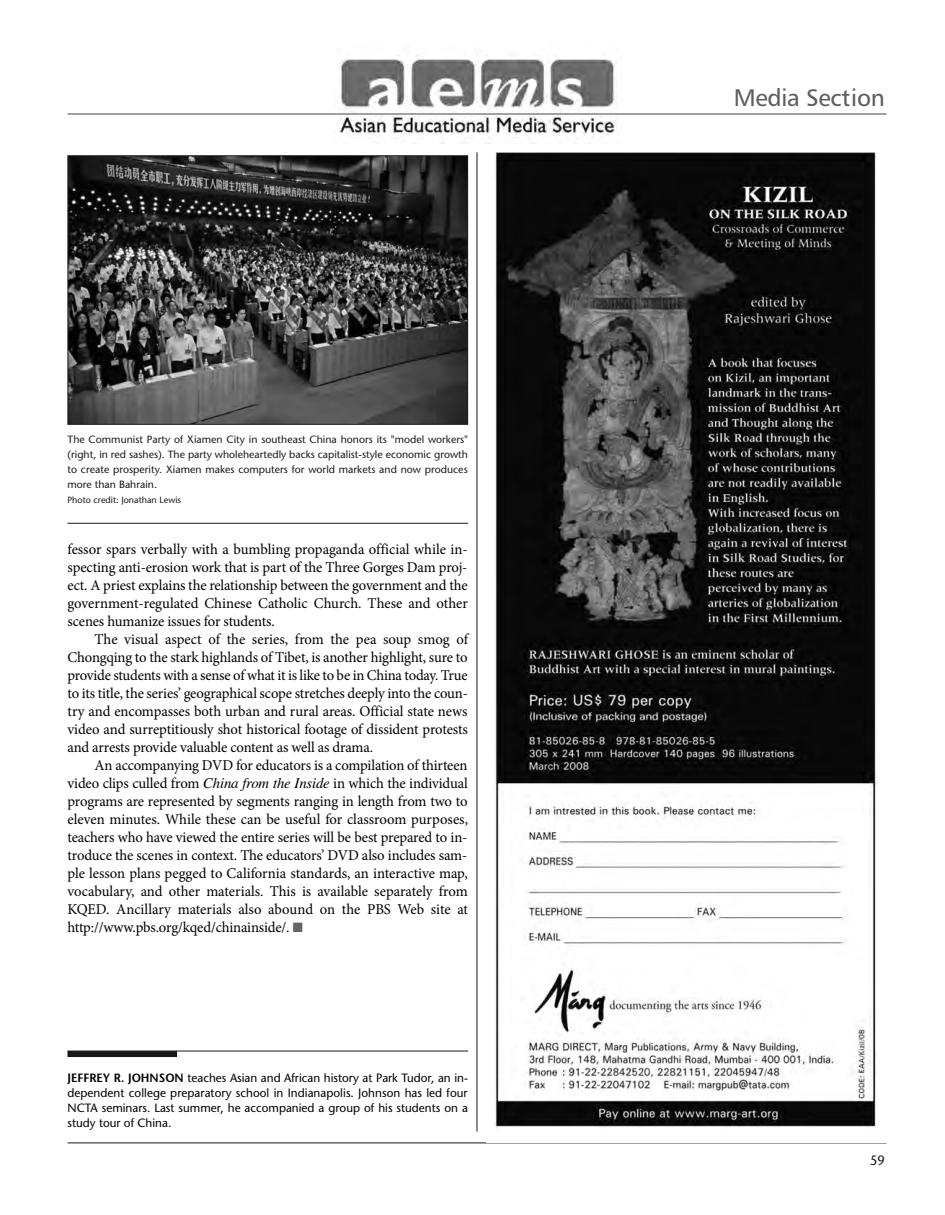
<style>
.page{position:relative;width:945px;height:1215px;background:#fff}
.page>*{position:absolute;margin:0;border:0;box-sizing:border-box;transform-origin:0 0}
.t1{font:24px "Humanist 777 BT Roman B";letter-spacing:-.01em;color:#5e5e5e}
.t2{font:15px/18px "Minion Pro";letter-spacing:-.01em;color:#000;text-align:justify}
.t3{font:13.5px "Stone Sans";color:#191919;scale:.95 1}
.t4{font:12px/15px "Stone Sans";color:#000;text-align:justify}
.t5{font:10.5px/15px "Stone Sans";letter-spacing:.005em;color:#191919;text-align:justify}
.t6{font:9px "Stone Sans";color:#191919}
.s1{font-family:"Times";font-style:italic}
.s2{color:#666}
.s3{font-weight:600}
</style>
<div class="page">
<img style="left:333px;top:55px;width:289px;height:89px">
<hr style="left:68px;top:114px;width:818px;height:1px;background:#474747">
<hr style="left:477px;top:152px;width:1px;height:980px;background:#191919">
<hr style="left:68px;top:1143px;width:818px;height:1px;background:#191919">
<img style="left:70px;top:157px;width:396px;height:266px">
<div style="left:68px;top:155px;width:400px;height:270px;border:1px solid #191919"></div>
<img style="left:493px;top:152px;width:385px;height:977px">
<hr style="left:68px;top:1051px;width:400px;height:1px;background:#191919">
<div style="left:68px;top:1051px;width:109px;height:6px;background:#191919"></div>
<hr style="left:68px;top:523px;width:400px;height:1px;background:#191919">
<p class="t5" style="left:68px;top:432px;width:402px">The Communist Party of Xiamen City in southeast China honors its "model workers" (right, in red sashes). The party wholeheartedly backs capitalist-style economic growth to create prosperity. Xiamen makes computers for world markets and now produces more than Bahrain.</p>
<p class="t6" style="left:68px;top:496px;width:115px">Photo credit: Jonathan Lewis</p>
<p class="t2" style="left:68px;top:541px;width:402px">fessor spars verbally with a bumbling propaganda official while in&shy;specting anti-erosion work that is part of the Three Gorges Dam proj&shy;ect. A priest explains the relationship between the government and the government-regulated Chinese Catholic Church. These and other scenes humanize issues for students.</p>
<p class="t2" style="left:68px;top:631px;width:402px;text-indent:27px">The visual aspect of the series, from the pea soup smog of Chongqing to the stark highlands of Tibet, is another highlight, sure to provide students with a sense of what it is like to be in China today. True to its title, the series’ geographical scope stretches deeply into the coun&shy;try and encompasses both urban and rural areas. Official state news video and surreptitiously shot historical footage of dissident protests and arrests provide valuable content as well as drama.</p>
<p class="t2" style="left:67px;top:757px;width:402px;text-indent:27px">An accompanying DVD for educators is a compilation of thirteen video clips culled from <span class="s1">China from the Inside</span> in which the individual programs are represented by segments ranging in length from two to eleven minutes. While these can be useful for classroom purposes, teachers who have viewed the entire series will be best prepared to in&shy;troduce the scenes in context. The educators’ DVD also includes sam&shy;ple lesson plans pegged to California standards, an interactive map, vocabulary, and other materials. This is available separately from KQED. Ancillary materials also abound on the PBS Web site at http://www.pbs.org/kqed/chinainside/. <span class="s2">■</span></p>
<p class="t4" style="left:67px;top:1071px;width:402px"><span class="s3">JEFFREY R. JOHNSON</span> teaches Asian and African history at Park Tudor, an in&shy;dependent college preparatory school in Indianapolis. Johnson has led four NCTA seminars. Last summer, he accompanied a group of his students on a study tour of China.</p>
<h1 class="t1" style="left:734px;top:88px;width:153px">Media Section</h1>
<p class="t3" style="left:870px;top:1155px;width:17px">59</p>
</div>
